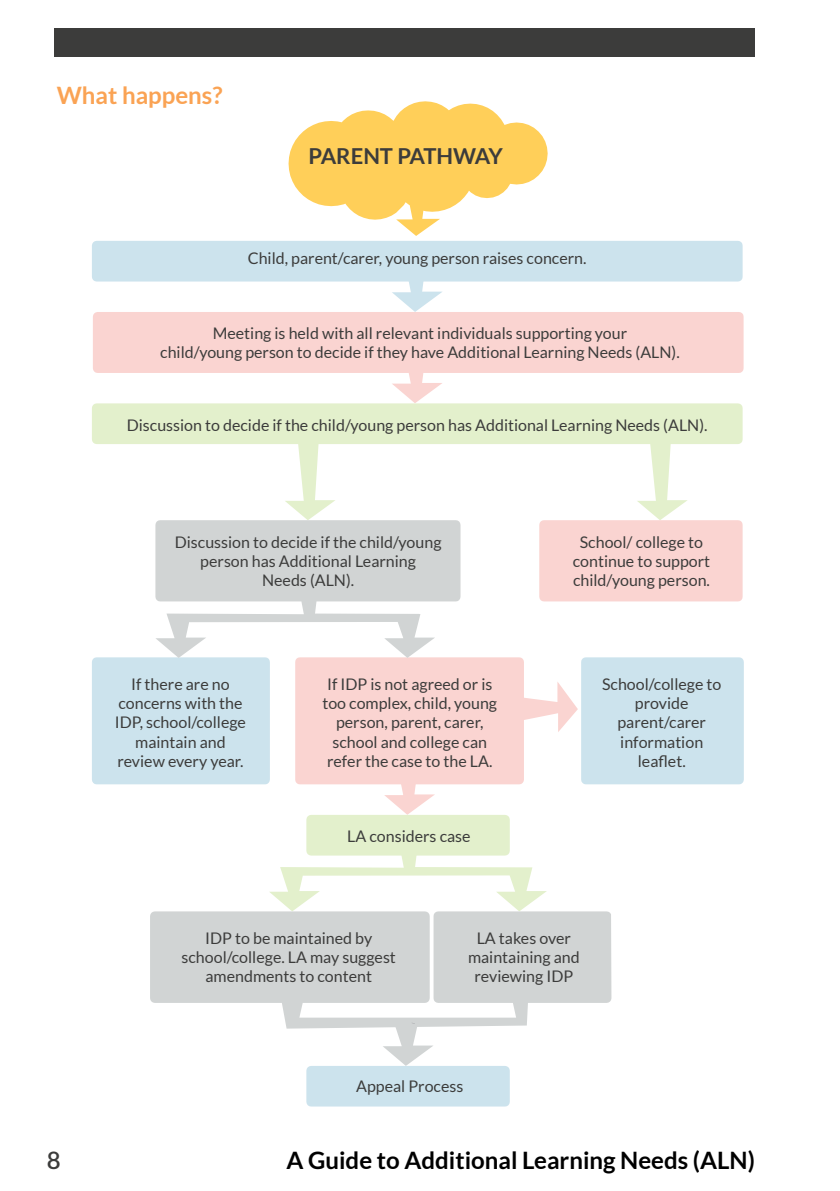
<style>
.page{position:relative;width:840px;height:1191px;background:#fff}
.page>*{position:absolute;margin:0;border:0;box-sizing:border-box;transform-origin:0 0}
.t1{font:700 24px "Lato";color:#000}
.t2{font:700 24px "Lato";color:#faa354}
.t3{font:600 24px "Lato";color:#3c3c3b}
.t4{font:700 22px "Lato";color:#3c3c3b}
.t5{font:16px/19.2px "Lato";color:#3c3c3b;text-align:center}
</style>
<div class="page">
<svg style="left:384px;top:373px;width:193px;height:441px"></svg>
<svg style="left:92px;top:403px;width:650px;height:117px"></svg>
<svg style="left:269px;top:815px;width:277px;height:96px"></svg>
<div style="left:539px;top:520px;width:203px;height:81px;background:#fad4d1"></div>
<div style="left:581px;top:657px;width:162px;height:127px;background:#cce3ed"></div>
<svg style="left:92px;top:101px;width:651px;height:272px"></svg>
<svg style="left:150px;top:911px;width:461px;height:117px;fill:#d1d4d4"></svg>
<svg style="left:306px;top:1021px;width:203px;height:85px"></svg>
<svg style="left:155px;top:520px;width:305px;height:90px;background:#d5d8d8"></svg>
<svg style="left:92px;top:610px;width:431px;height:174px"></svg>
<div style="left:54px;top:28px;width:700px;height:29px;background:#3c3c3b"></div>
<h1 class="t2" style="left:57px;top:82px;width:167px">What happens?</h1>
<h2 class="t4" style="left:308px;top:143px;width:196px">PARENT PATHWAY</h2>
<p class="t5" style="left:247px;top:248px;width:340px">Child, parent/carer, young person raises concern.</p>
<p class="t5" style="left:160px;top:323px;width:520px">Meeting is held with all relevant individuals supporting your<br>child/young person to decide if they have Additional Learning Needs (ALN).</p>
<p class="t5" style="left:127px;top:416px;width:582px">Discussion to decide if the child/young person has Additional Learning Needs (ALN).</p>
<p class="t5" style="left:175px;top:532px;width:268px">Discussion to decide if the child/young person has Additional Learning<br>Needs (ALN).</p>
<p class="t5" style="left:572px;top:532px;width:139px">School/ college to continue to support child/young person.</p>
<p class="t5" style="left:115px;top:674px;width:132px">If there are no concerns with the<br>IDP, school/college maintain and review every year.</p>
<p class="t5" style="left:601px;top:674px;width:121px">School/college to provide parent/carer information leaflet.</p>
<p class="t5" style="left:322px;top:674px;width:176px">If IDP is not agreed or is too complex, child, young person, parent, carer, school and college can refer the case to the LA.</p>
<p class="t5" style="left:347px;top:826px;width:125px">LA considers case</p>
<p class="t5" style="left:181px;top:928px;width:216px">IDP to be maintained by school/college. LA may suggest amendments to content</p>
<p class="t5" style="left:468px;top:928px;width:113px">LA takes over maintaining and reviewing IDP</p>
<p class="t5" style="left:356px;top:1076px;width:109px">Appeal Process</p>
<h1 class="t3" style="left:47px;top:1143px;width:15px">8</h1>
<h1 class="t1" style="left:286px;top:1146px;width:470px">A Guide to Additional Learning Needs (ALN)</h1>
</div>
